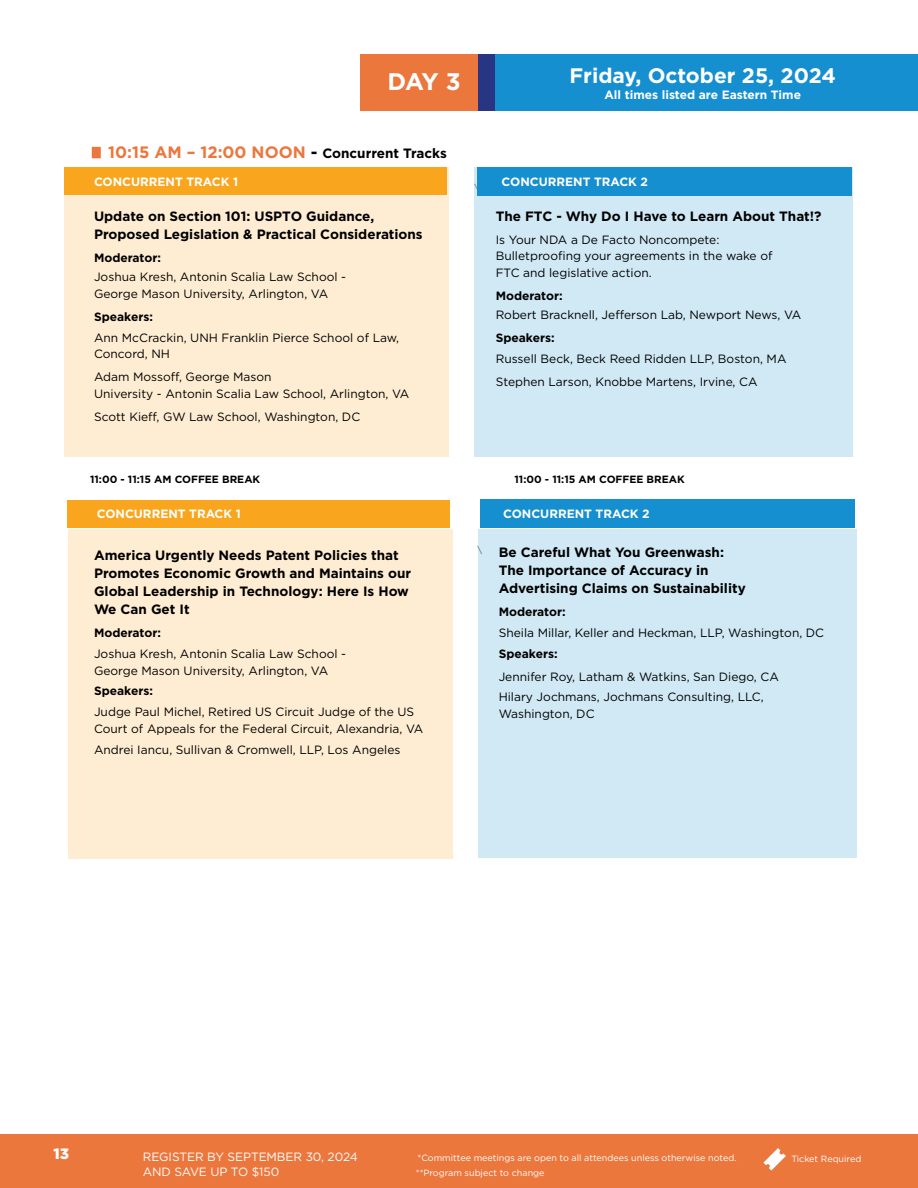
<style>
.page{position:relative;width:918px;height:1188px;background:#fff}
.page>*{position:absolute;margin:0;border:0;box-sizing:border-box;transform-origin:0 0}
.t1{font:700 24px "Gotham";color:#fff}
.t2{font:700 21px "Gotham";color:#fff}
.t3{font:700 16.5px "Gotham";color:#eb773d}
.t4{font:900 15px "Gotham";color:#fff}
.t5{font:700 13.5px/18px "Gotham";color:#000}
.t6{font:12px/16.5px "Gotham";color:#000}
.t7{font:700 12px "Gotham";color:#fff}
.t8{font:700 12px "Gotham";color:#000}
.t9{font:12px/15px "Gotham";letter-spacing:-.005em;color:#fff}
.t10{font:700 10.5px "Gotham";color:#000}
.t11{font:9px "Gotham";color:#fff}
.t12{font:9px "Gotham";color:#575756}
.s1{color:#000}
.s2{font-size:13.5px;color:#000}
</style>
<div class="page">
<div style="left:0;top:1134px;width:918px;height:54px;background:#eb773d"></div>
<svg style="left:763px;top:1148px;width:23px;height:23px"></svg>
<div style="left:361px;top:54px;width:430px;height:57px;background:#eb773d"></div>
<div style="left:488px;top:54px;width:430px;height:57px;background:#158fcf"></div>
<div style="left:478px;top:54px;width:16px;height:57px;background:#283583"></div>
<div style="left:65px;top:167px;width:384px;height:290px;background:#feedd2"></div>
<div style="left:65px;top:167px;width:382px;height:28px;background:#f9a51e"></div>
<div style="left:474px;top:167px;width:379px;height:290px;background:#d0e9f5"></div>
<div style="left:477px;top:167px;width:375px;height:28px;background:#158fcf"></div>
<div style="left:92px;top:147px;width:9px;height:11px;background:#eb773d"></div>
<div style="left:68px;top:529px;width:385px;height:330px;background:#feedd2"></div>
<div style="left:478px;top:529px;width:378px;height:329px;background:#d0e9f5"></div>
<div style="left:67px;top:500px;width:382px;height:27px;background:#f9a51e"></div>
<div style="left:480px;top:500px;width:374px;height:28px;background:#158fcf"></div>
<h1 class="t1" style="left:388px;top:66px;width:75px">DAY 3</h1>
<h2 class="t2" style="left:569px;top:61px;width:268px">Friday, October 25, 2024</h2>
<p class="t7" style="left:604px;top:87px;width:198px">All times listed are Eastern Time</p>
<h3 class="t3" style="left:108px;top:142px;width:340px">10:15 AM – 12:00 NOON <span class="s1">-</span> <span class="s2">Concurrent Tracks</span></h3>
<p class="t7" style="left:94px;top:174px;width:146px">CONCURRENT TRACK 1</p>
<p class="t5" style="left:94px;top:207px;width:330px">Update on Section 101: USPTO Guidance,<br>Proposed Legislation &amp; Practical Considerations</p>
<p class="t8" style="left:94px;top:249px;width:68px">Moderator:</p>
<p class="t6" style="left:94px;top:269px;width:254px">Joshua Kresh, Antonin Scalia Law School -<br>George Mason University, Arlington, VA</p>
<p class="t8" style="left:94px;top:309px;width:60px">Speakers:</p>
<p class="t6" style="left:94px;top:329px;width:307px">Ann McCrackin, UNH Franklin Pierce School of Law,<br>Concord, NH</p>
<p class="t6" style="left:94px;top:368px;width:317px">Adam Mossoff, George Mason<br>University - Antonin Scalia Law School, Arlington, VA</p>
<p class="t6" style="left:94px;top:408px;width:268px">Scott Kieff, GW Law School, Washington, DC</p>
<p class="t12" style="left:474px;top:182px;width:6px">\</p>
<p class="t7" style="left:502px;top:174px;width:148px">CONCURRENT TRACK 2</p>
<p class="t5" style="left:496px;top:207px;width:327px">The FTC - Why Do I Have to Learn About That!?</p>
<p class="t6" style="left:496px;top:231px;width:278px">Is Your NDA a De Facto Noncompete:<br>Bulletproofing your agreements in the wake of<br>FTC and legislative action.</p>
<p class="t8" style="left:496px;top:287px;width:68px">Moderator:</p>
<p class="t6" style="left:496px;top:307px;width:307px">Robert Bracknell, Jefferson Lab, Newport News, VA</p>
<p class="t8" style="left:496px;top:330px;width:60px">Speakers:</p>
<p class="t6" style="left:496px;top:347px;width:292px;line-height:23px">Russell Beck, Beck Reed Ridden LLP, Boston, MA<br>Stephen Larson, Knobbe Martens, Irvine, CA</p>
<p class="t10" style="left:90px;top:473px;width:172px">11:00 - 11:15 AM COFFEE BREAK</p>
<p class="t10" style="left:515px;top:473px;width:172px">11:00 - 11:15 AM COFFEE BREAK</p>
<p class="t7" style="left:97px;top:506px;width:146px">CONCURRENT TRACK 1</p>
<p class="t7" style="left:503px;top:506px;width:148px">CONCURRENT TRACK 2</p>
<p class="t5" style="left:94px;top:546px;width:319px">America Urgently Needs Patent Policies that Promotes Economic Growth and Maintains our Global Leadership in Technology: Here Is How We Can Get It</p>
<p class="t8" style="left:94px;top:625px;width:68px">Moderator:</p>
<p class="t6" style="left:94px;top:645px;width:254px">Joshua Kresh, Antonin Scalia Law School -<br>George Mason University, Arlington, VA</p>
<p class="t8" style="left:94px;top:683px;width:60px">Speakers:</p>
<p class="t6" style="left:94px;top:704px;width:331px">Judge Paul Michel, Retired US Circuit Judge of the US<br>Court of Appeals for the Federal Circuit, Alexandria, VA</p>
<p class="t6" style="left:94px;top:741px;width:308px">Andrei Iancu, Sullivan &amp; Cromwell, LLP, Los Angeles</p>
<p class="t5" style="left:499px;top:543px;width:249px;text-indent:-21px"><sup>\</sup> Be Careful What You Greenwash:<br>The Importance of Accuracy in<br>Advertising Claims on Sustainability</p>
<p class="t8" style="left:499px;top:604px;width:68px">Moderator:</p>
<p class="t6" style="left:499px;top:624px;width:327px">Sheila Millar, Keller and Heckman, LLP, Washington, DC</p>
<p class="t8" style="left:499px;top:645px;width:60px">Speakers:</p>
<p class="t6" style="left:499px;top:666px;width:282px;line-height:20.9px">Jennifer Roy, Latham &amp; Watkins, San Diego, CA<br>Hilary Jochmans, Jochmans Consulting, LLC,</p>
<p class="t6" style="left:499px;top:705px;width:97px">Washington, DC</p>
<p class="t4" style="left:54px;top:1143px;width:17px">13</p>
<p class="t9" style="left:143px;top:1149px;width:217px">REGISTER BY SEPTEMBER 30, 2024<br>AND SAVE UP TO $150</p>
<p class="t11" style="left:418px;top:1152px;width:321px">*Committee meetings are open to all attendees unless otherwise noted.</p>
<p class="t11" style="left:791px;top:1153px;width:71px">Ticket Required</p>
<p class="t11" style="left:416px;top:1167px;width:130px">**Program subject to change</p>
</div>
